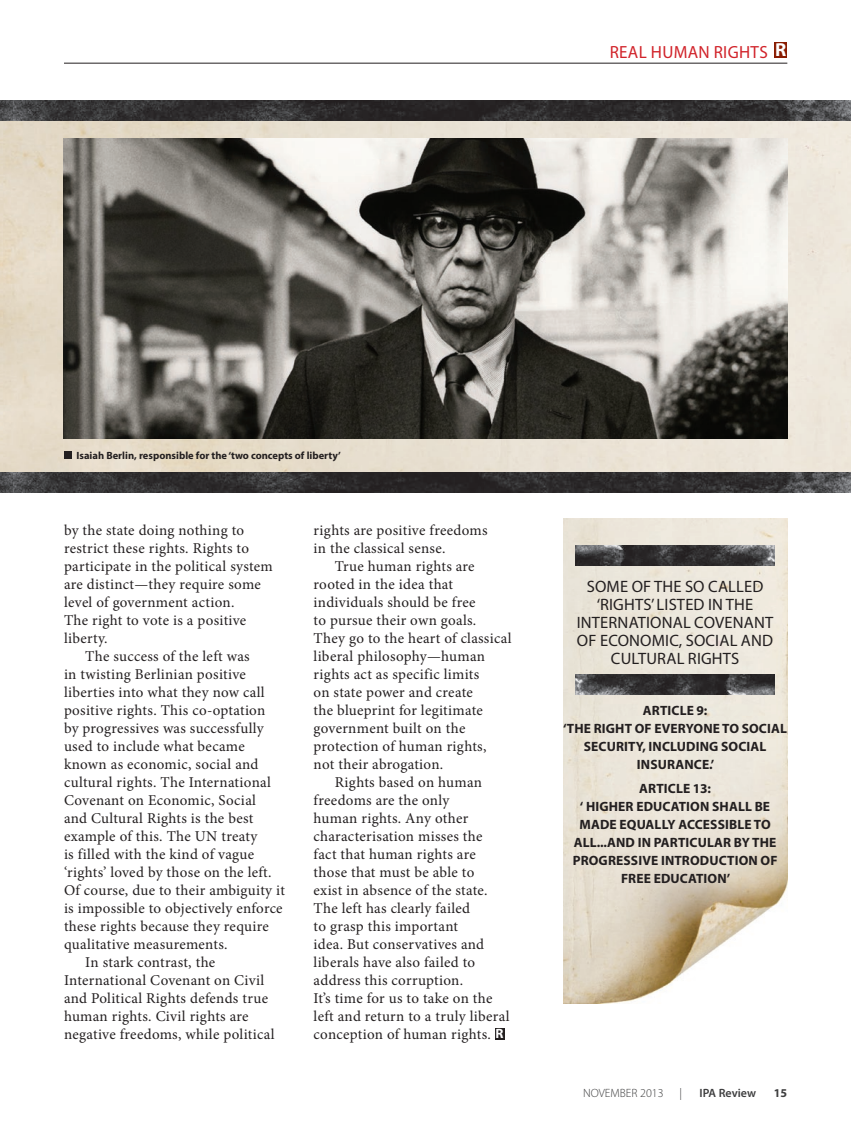
<style>
.page{position:relative;width:851px;height:1127px;background:#fff}
.page>*{position:absolute;margin:0;border:0;box-sizing:border-box;transform-origin:0 0}
.t1{font:17.7px "Myriad Pro";letter-spacing:.02em;color:#d1232a}
.Break_Out_QUOTE{font:16.5px/18px "Myriad Pro";letter-spacing:.01em;color:#231f20;text-align:center}
.body{font:15px/18px "Minion Pro";letter-spacing:.02em;color:#231f20}
.Break_Out_QUOTE-2{font:700 13.5px/18px "Myriad Pro";letter-spacing:.01em;color:#231f20;text-align:center}
.t2{font:700 13.5px "Myriad Pro";color:#fff}
.t3{font:300 12px "Myriad Pro";color:#3e3e3f}
.t4{font:600 12px "Myriad Pro";color:#3e3e3f}
.t5{font:700 12px "Myriad Pro";color:#3e3e3f}
.t6{font:700 10.5px "Myriad Pro";color:#231f20}
.s1{font-weight:700;font-size:18.9px;color:#fff}
</style>
<div class="page">
<hr style="left:64px;top:63px;width:723px;height:1px;background:#231f20">
<img style="left:0;top:121px;width:850px;height:352px">
<img style="left:563px;top:519px;width:224px;height:484px">
<div style="left:774px;top:42px;width:13px;height:16px;background:#891c02"></div>
<div style="left:495px;top:1028px;width:9px;height:11px;background:#231f20"></div>
<img style="left:64px;top:138px;width:723px;height:300px">
<div style="left:64px;top:451px;width:7px;height:8px;background:#231f20"></div>
<img style="left:0;top:473px;width:13px;height:19px">
<img style="left:13px;top:473px;width:837px;height:19px">
<img style="left:0;top:101px;width:13px;height:20px">
<img style="left:13px;top:101px;width:837px;height:20px">
<img style="left:575px;top:674px;width:199px;height:20px">
<img style="left:575px;top:546px;width:199px;height:20px">
<p class="t1" style="left:609px;top:41px;width:178px">REAL HUMAN RIGHTS <span class="s1">R</span></p>
<p class="t6" style="left:77px;top:449px;width:266px">Isaiah Berlin, responsible for the ‘two concepts of liberty’</p>
<p class="body" style="left:64px;top:521px;width:210px">by the state doing nothing to restrict these rights. Rights to participate in the political system are distinct—they require some level of government action.<br>The right to vote is a positive liberty.</p>
<p class="body" style="left:64px;top:647px;width:222px;text-indent:21px">The success of the left was<br>in twisting Berlinian positive liberties into what they now call positive rights. This co-optation<br>by progressives was successfully used to include what became known as economic, social and cultural rights. The International<br>Covenant on Economic, Social<br>and Cultural Rights is the best example of this. The UN treaty<br>is filled with the kind of vague ‘rights’ loved by those on the left.<br>Of course, due to their ambiguity it is impossible to objectively enforce these rights because they require qualitative measurements.</p>
<p class="body" style="left:64px;top:953px;width:212px;text-indent:21px">In stark contrast, the<br>International Covenant on Civil and Political Rights defends true human rights. Civil rights are negative freedoms, while political</p>
<p class="body" style="left:313px;top:521px;width:175px">rights are positive freedoms in the classical sense.</p>
<p class="body" style="left:313px;top:557px;width:199px;text-indent:21px">True human rights are rooted in the idea that individuals should be free<br>to pursue their own goals.<br>They go to the heart of classical liberal philosophy—human rights act as specific limits<br>on state power and create<br>the blueprint for legitimate government built on the protection of human rights,<br>not their abrogation.</p>
<p class="body" style="left:313px;top:773px;width:197px;text-indent:21px">Rights based on human freedoms are the only<br>human rights. Any other characterisation misses the<br>fact that human rights are those that must be able to<br>exist in absence of the state.<br>The left has clearly failed<br>to grasp this important<br>idea. But conservatives and liberals have also failed to address this corruption.<br>It’s time for us to take on the left and return to a truly liberal conception of human rights.</p>
<p class="t2" style="left:495px;top:1025px;width:10px">R</p>
<p class="Break_Out_QUOTE" style="left:576px;top:578px;width:198px">SOME OF THE SO CALLED ‘RIGHTS’ LISTED IN THE<br>INTERNATIONAL COVENANT<br>OF ECONOMIC, SOCIAL AND<br>CULTURAL RIGHTS</p>
<p class="Break_Out_QUOTE-2" style="left:563px;top:700px;width:225px">ARTICLE 9:<br>‘THE RIGHT OF EVERYONE TO SOCIAL<br>SECURITY, INCLUDING SOCIAL<br>INSURANCE.’</p>
<p class="Break_Out_QUOTE-2" style="left:639px;top:779px;width:73px">ARTICLE 13:</p>
<p class="Break_Out_QUOTE-2" style="left:572px;top:797px;width:206px">‘ HIGHER EDUCATION SHALL BE<br>MADE EQUALLY ACCESSIBLE TO<br>ALL...AND IN PARTICULAR BY THE<br>PROGRESSIVE INTRODUCTION OF<br>FREE EDUCATION’</p>
<p class="t3" style="left:583px;top:1086px;width:82px">NOVEMBER 2013</p>
<p class="t3" style="left:679px;top:1086px;width:4px">|</p>
<p class="t4" style="left:699px;top:1085px;width:58px">IPA Review</p>
<p class="t5" style="left:773px;top:1085px;width:15px">15</p>
</div>
